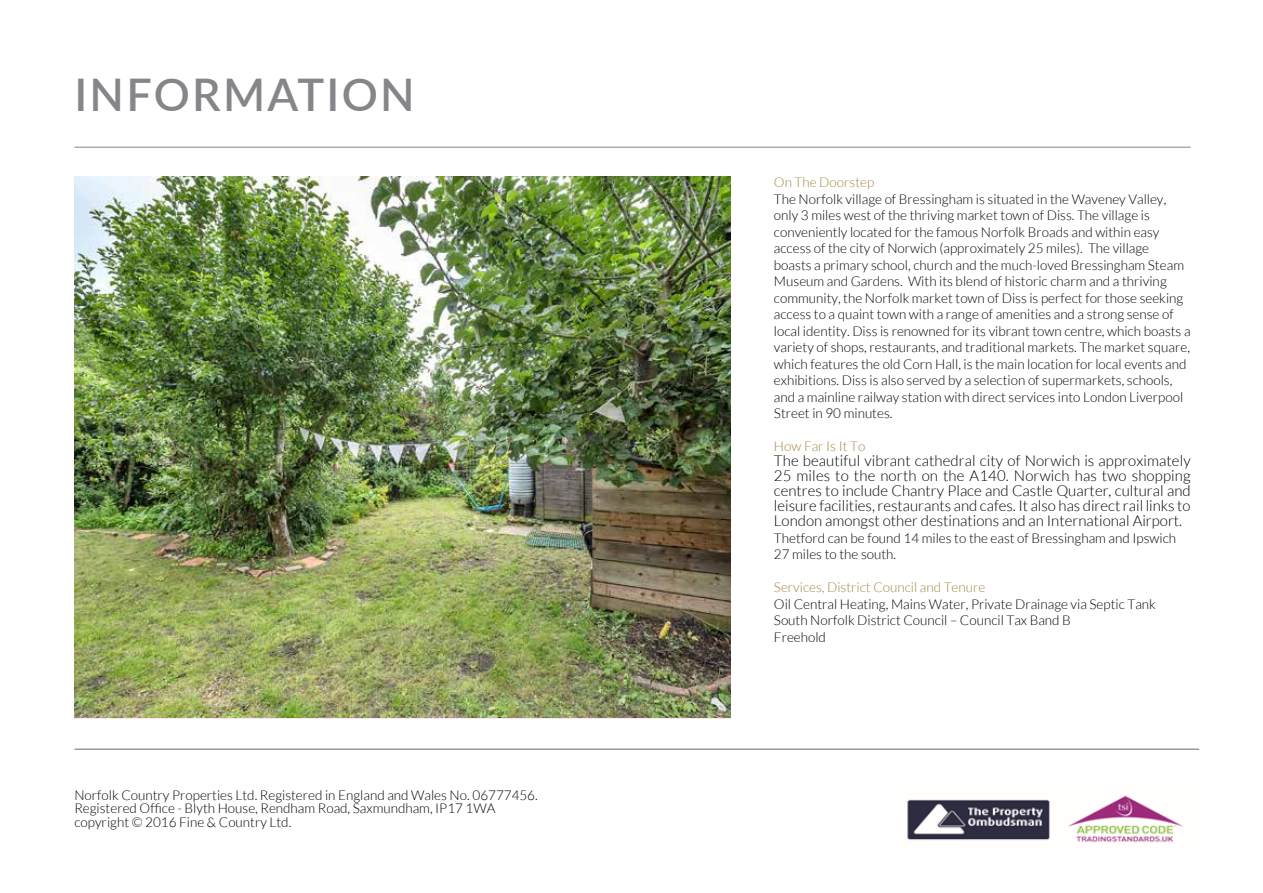
<style>
.page{position:relative;width:1263px;height:893px;background:#fff}
.page>*{position:absolute;margin:0;border:0;box-sizing:border-box;transform-origin:0 0}
.t1{font:600 45px "Lato";letter-spacing:.05em;color:#858689}
.t2{font:300 15px/15px "Lato";color:#000;text-align:justify}
.t3{font:300 13.5px/16.5px "Lato";color:#000}
.t4{font:300 13.5px "Lato";color:#a18641}
</style>
<div class="page">
<hr style="left:74px;top:749px;width:1125px;height:1px;background:#000">
<hr style="left:74px;top:147px;width:1117px;height:1px;background:#858689">
<img style="left:74px;top:176px;width:656px;height:541px">
<img style="left:907px;top:795px;width:276px;height:48px">
<h1 class="t1" style="left:74px;top:62px;width:342px">INFORMATION</h1>
<p class="t3" style="left:74px;top:788px;width:465px;line-height:13.5px">Norfolk Country Properties Ltd. Registered in England and Wales No. 06777456.<br>Registered Office - Blyth House, Rendham Road, Saxmundham, IP17 1WA copyright © 2016 Fine &amp; Country Ltd.</p>
<p class="t4" style="left:774px;top:175px;width:102px">On The Doorstep</p>
<p class="t3" style="left:774px;top:191px;width:418px">The Norfolk village of Bressingham is situated in the Waveney Valley, only 3 miles west of the thriving market town of Diss. The village is conveniently located for the famous Norfolk Broads and within easy access of the city of Norwich (approximately 25 miles). The village<br>boasts a primary school, church and the much-loved Bressingham Steam Museum and Gardens. With its blend of historic charm and a thriving community, the Norfolk market town of Diss is perfect for those seeking access to a quaint town with a range of amenities and a strong sense of local identity. Diss is renowned for its vibrant town centre, which boasts a variety of shops, restaurants, and traditional markets. The market square, which features the old Corn Hall, is the main location for local events and exhibitions. Diss is also served by a selection of supermarkets, schools, and a mainline railway station with direct services into London Liverpool Street in 90 minutes.</p>
<p class="t4" style="left:774px;top:439px;width:93px">How Far Is It To</p>
<p class="t2" style="left:774px;top:454px;width:418px">The beautiful vibrant cathedral city of Norwich is approximately 25 miles to the north on the A140. Norwich has two shopping centres to include Chantry Place and Castle Quarter, cultural and leisure facilities, restaurants and cafes. It also has direct rail links to London amongst other destinations and an International Airport.</p>
<p class="t3" style="left:774px;top:530px;width:404px">Thetford can be found 14 miles to the east of Bressingham and Ipswich<br>27 miles to the south.</p>
<p class="t4" style="left:774px;top:580px;width:213px">Services, District Council and Tenure</p>
<p class="t3" style="left:774px;top:596px;width:383px">Oil Central Heating, Mains Water, Private Drainage via Septic Tank<br>South Norfolk District Council – Council Tax Band B<br>Freehold</p>
</div>
